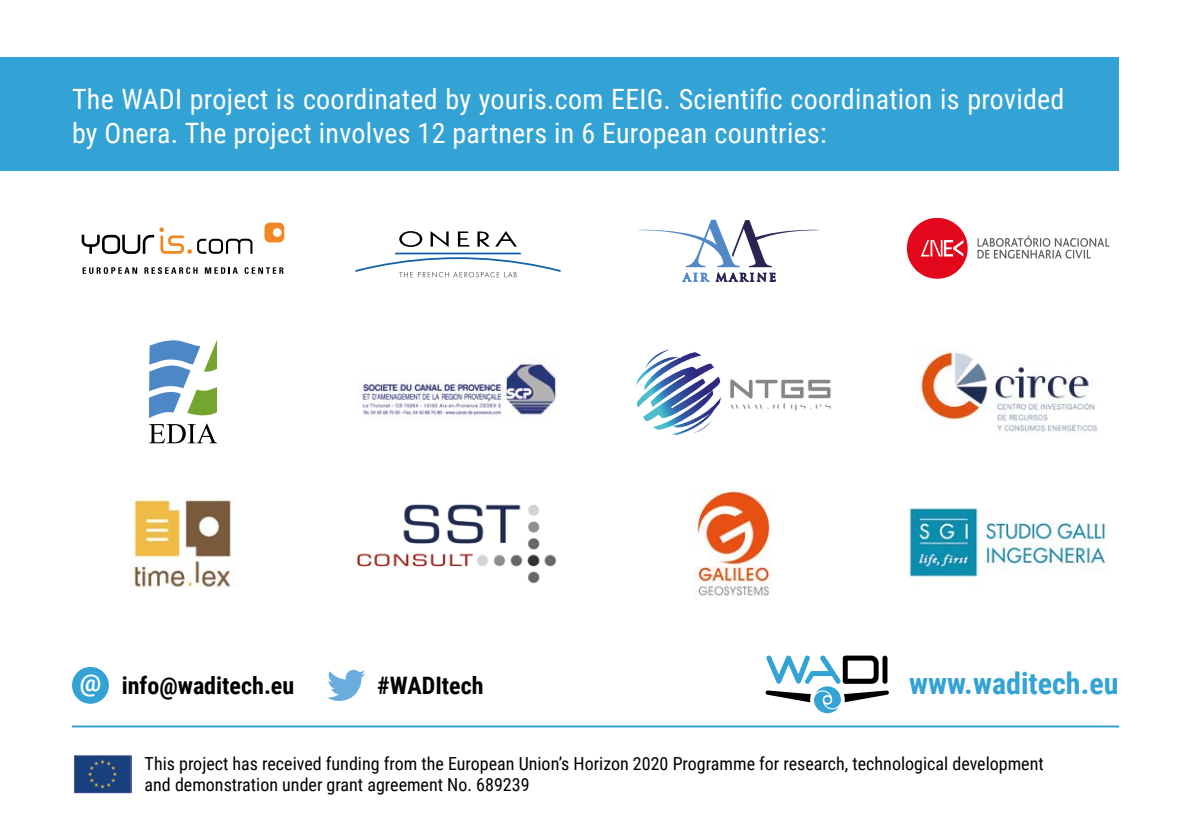
<style>
.page{position:relative;width:1191px;height:840px;background:#fff}
.page>*{position:absolute;margin:0;border:0;box-sizing:border-box;transform-origin:0 0}
.t1{font:700 30px "Roboto Condensed";color:#33a2d5}
.t2{font:28px/33.6px "Roboto Condensed";letter-spacing:.01em;color:#fff}
.t3{font:700 24px "Roboto Condensed";color:#000}
.t4{font:700 24px "Roboto";color:#fff}
.t5{font:18px/21.6px "Roboto Condensed";color:#000}
</style>
<div class="page">
<div style="left:0;top:57px;width:1119px;height:113px;background:#33a2d5"></div>
<svg style="left:264px;top:222px;width:20px;height:20px"></svg>
<svg style="left:82px;top:227px;width:170px;height:27px"></svg>
<svg style="left:83px;top:267px;width:54px;height:7px"></svg>
<svg style="left:144px;top:267px;width:53px;height:7px"></svg>
<svg style="left:205px;top:267px;width:33px;height:6px"></svg>
<svg style="left:245px;top:267px;width:38px;height:7px"></svg>
<svg style="left:149px;top:340px;width:68px;height:103px"></svg>
<img style="left:130px;top:499px;width:107px;height:89px">
<svg style="left:355px;top:231px;width:206px;height:46px"></svg>
<img style="left:362px;top:357px;width:195px;height:62px">
<img style="left:356px;top:504px;width:201px;height:80px">
<svg style="left:638px;top:220px;width:181px;height:62px"></svg>
<svg style="left:636px;top:348px;width:86px;height:87px"></svg>
<svg style="left:730px;top:379px;width:101px;height:32px"></svg>
<img style="left:695px;top:489px;width:75px;height:108px">
<svg style="left:977px;top:235px;width:132px;height:23px"></svg>
<svg style="left:907px;top:218px;width:60px;height:60px"></svg>
<img style="left:917px;top:349px;width:182px;height:84px">
<img style="left:908px;top:507px;width:199px;height:72px">
<div style="left:72px;top:666px;width:37px;height:37px;background:#33a2d5;border-radius:50%"></div>
<svg style="left:327px;top:669px;width:38px;height:31px"></svg>
<hr style="left:72px;top:725px;width:1047px;height:2px;background:#33a2d5">
<svg style="left:765px;top:655px;width:124px;height:57px"></svg>
<img style="left:74px;top:755px;width:57px;height:38px">
<h2 class="t2" style="left:72px;top:81px;width:994px">The WADI project is coordinated by youris.com EEIG. Scientific coordination is provided by Onera. The project involves 12 partners in 6 European countries:</h2>
<h3 class="t4" style="left:80px;top:665px;width:23px">@</h3>
<h1 class="t1" style="left:909px;top:661px;width:211px">www.waditech.eu</h1>
<h3 class="t3" style="left:122px;top:668px;width:174px">info@waditech.eu</h3>
<h3 class="t3" style="left:377px;top:668px;width:108px">#WADItech</h3>
<p class="t5" style="left:145px;top:751px;width:900px">This project has received funding from the European Union’s Horizon 2020 Programme for research, technological development and demonstration under grant agreement No. 689239</p>
</div>
